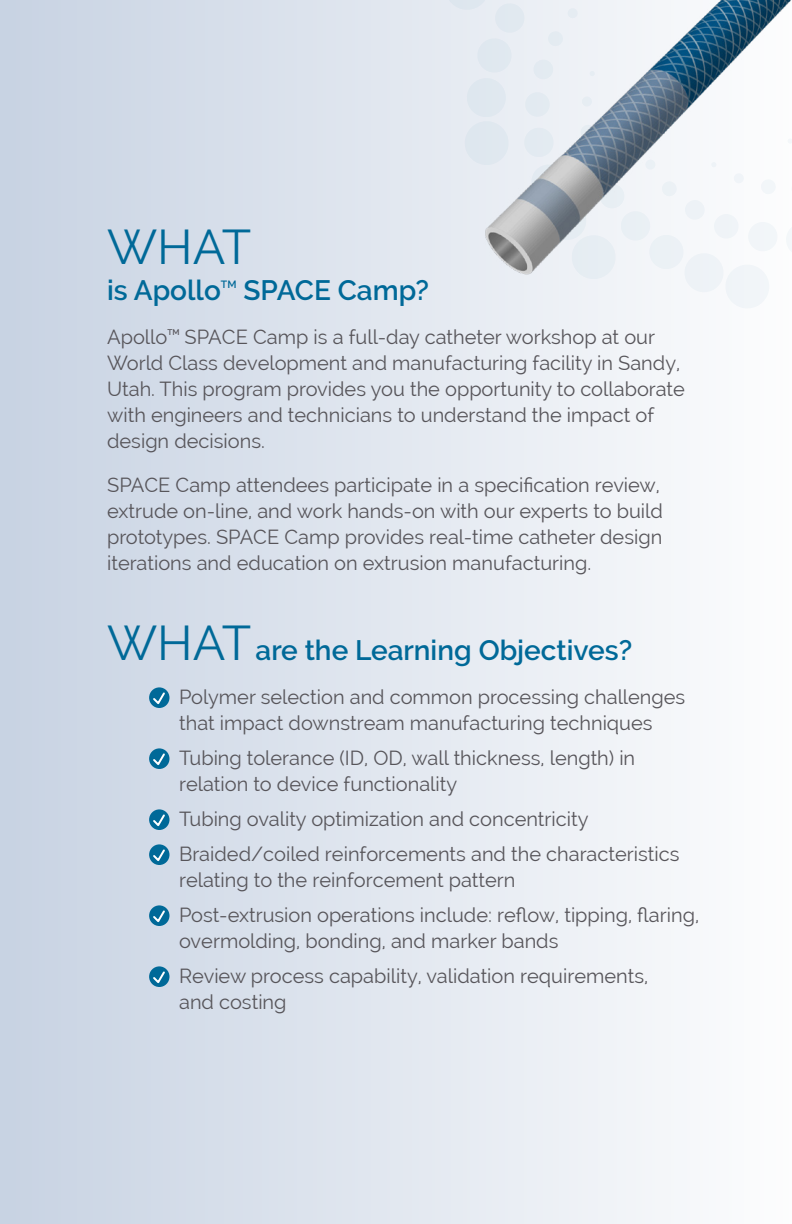
<style>
.page{position:relative;width:792px;height:1224px;background:#fff}
.page>*{position:absolute;margin:0;border:0;box-sizing:border-box;transform-origin:0 0}
.Gray_Body_11_18{font:48px "Raleway";color:#006998}
.Blue_Subs_11_18-No_r{font:600 28px "Raleway";color:#006998}
.Gray_Body_11_18-2{font:600 28px "Raleway";color:#006998}
.bullets_with_checks{font:20px/26px "Raleway";color:#57555a}
.Gray_Body_11_18-3{font:20px/26px "Raleway";color:#57555a}
.Gray_Body_11_18-4{font:600 10.4px "Raleway";color:#006998}
.Gray_Body_11_18-5{font:600 8.2px "Raleway";color:#57555a}
.s1{font-weight:400;font-size:48px}
</style>
<div class="page">
<div style="left:0;top:0;width:792px;height:1224px;background:linear-gradient(to right,#c7d2e2,#fdfdfd)"></div>
<div style="left:149px;top:687px;width:20px;height:21px;background:#006998;border-radius:50%"></div>
<svg style="left:151px;top:691px;width:16px;height:15px"></svg>
<div style="left:149px;top:748px;width:20px;height:21px;background:#006998;border-radius:50%"></div>
<svg style="left:151px;top:752px;width:16px;height:15px"></svg>
<div style="left:149px;top:809px;width:20px;height:21px;background:#006998;border-radius:50%"></div>
<svg style="left:151px;top:813px;width:16px;height:15px"></svg>
<div style="left:149px;top:844px;width:20px;height:21px;background:#006998;border-radius:50%"></div>
<svg style="left:151px;top:848px;width:16px;height:15px"></svg>
<div style="left:149px;top:905px;width:20px;height:21px;background:#006998;border-radius:50%"></div>
<svg style="left:151px;top:909px;width:16px;height:15px"></svg>
<div style="left:149px;top:966px;width:20px;height:21px;background:#006998;border-radius:50%"></div>
<svg style="left:151px;top:970px;width:16px;height:15px"></svg>
<img style="left:376px;top:0;width:416px;height:384px">
<p class="Gray_Body_11_18" style="left:107px;top:219px;width:146px">WHAT</p>
<p class="Gray_Body_11_18-2" style="left:107px;top:274px;width:115px">is Apollo</p>
<p class="Gray_Body_11_18-4" style="left:221px;top:278px;width:17px">TM</p>
<p class="Gray_Body_11_18-2" style="left:243px;top:274px;width:187px">SPACE Camp?</p>
<p class="Gray_Body_11_18-3" style="left:107px;top:324px;width:62px">Apollo</p>
<p class="Gray_Body_11_18-5" style="left:167px;top:328px;width:14px">TM</p>
<p class="Gray_Body_11_18-3" style="left:107px;top:324px;width:579px;text-indent:77px">SPACE Camp is a full-day catheter workshop at our World Class development and manufacturing facility in Sandy, Utah. This program provides you the opportunity to collaborate with engineers and technicians to understand the impact of design decisions.</p>
<p class="Gray_Body_11_18-3" style="left:107px;top:472px;width:557px">SPACE Camp attendees participate in a specification review, extrude on-line, and work hands-on with our experts to build prototypes. SPACE Camp provides real-time catheter design iterations and education on extrusion manufacturing.</p>
<p class="Blue_Subs_11_18-No_r" style="left:107px;top:634px;width:527px"><span class="s1">WHAT</span>are the Learning Objectives?</p>
<p class="bullets_with_checks" style="left:179px;top:684px;width:508px">Polymer selection and common processing challenges that impact downstream manufacturing techniques</p>
<p class="bullets_with_checks" style="left:179px;top:745px;width:458px">Tubing tolerance (ID, OD, wall thickness, length) in relation to device functionality</p>
<p class="bullets_with_checks" style="left:179px;top:806px;width:411px">Tubing ovality optimization and concentricity</p>
<p class="bullets_with_checks" style="left:179px;top:841px;width:502px">Braided/coiled reinforcements and the characteristics relating to the reinforcement pattern</p>
<p class="bullets_with_checks" style="left:179px;top:902px;width:522px">Post-extrusion operations include: reflow, tipping, flaring, overmolding, bonding, and marker bands</p>
<p class="bullets_with_checks" style="left:179px;top:963px;width:471px">Review process capability, validation requirements, and costing</p>
</div>
